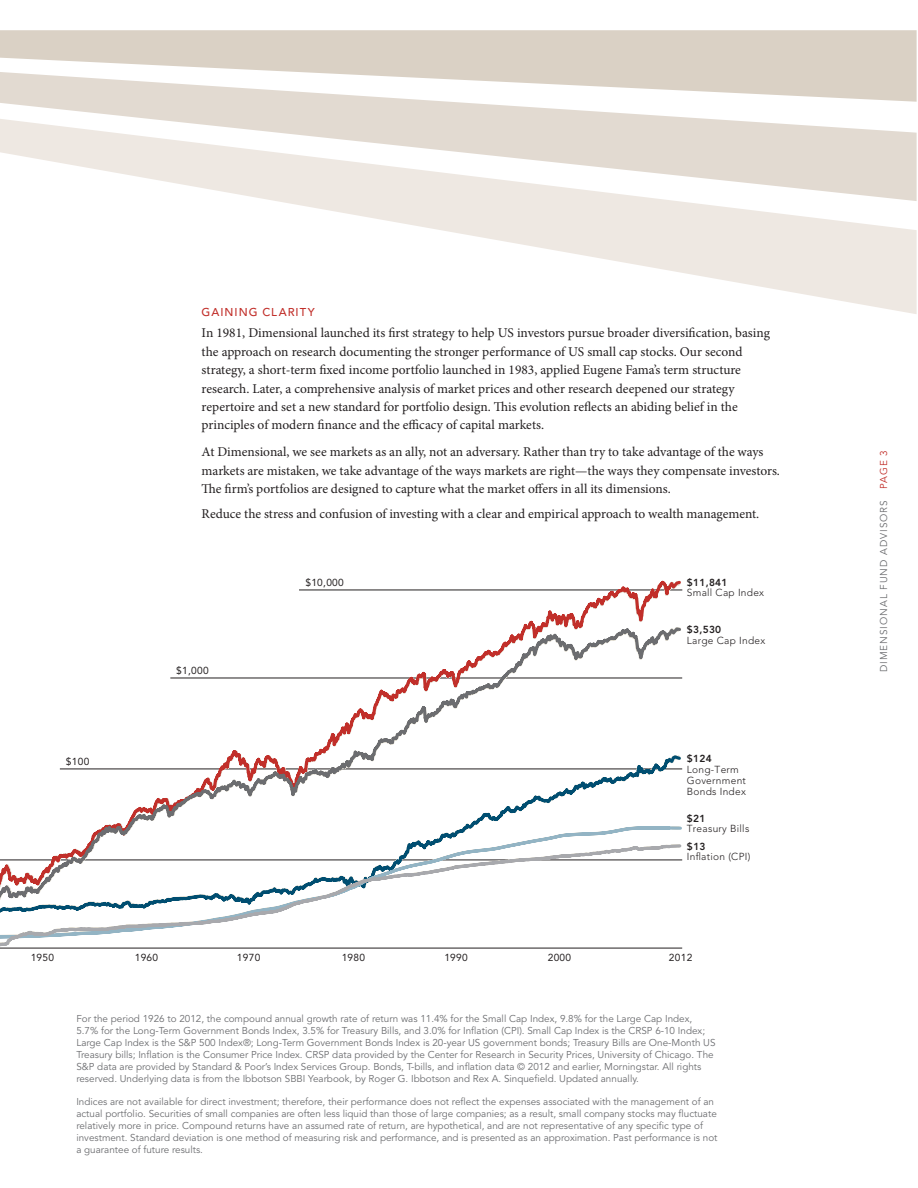
<style>
.page{position:relative;width:918px;height:1188px;background:#fff}
.page>*{position:absolute;margin:0;border:0;box-sizing:border-box;transform-origin:0 0}
.t1{font:13.5px/18.5px "Minion Pro";letter-spacing:-.005em;color:#231f20}
.t2{font:500 11.25px "Avenir LT Std";letter-spacing:.09em;color:#c12f2a}
.t3{font:300 10.2px/10.8px "Avenir LT Std";letter-spacing:.03em;color:#231f20}
.t4{font:10.2px "Avenir LT Std";letter-spacing:.03em;color:#231f20}
.t5{font:800 10.2px "Avenir LT Std";letter-spacing:.03em;color:#231f20}
.t6{font:9.9px/12px "Avenir LT Std";color:#6c6d70}
.t7{font:9.9px "Avenir LT Std";letter-spacing:.1em;color:#6c6d70}
.s1{color:#c12f2a}
</style>
<div class="page">
<svg style="left:0;top:30px;width:917px;height:42px;background:#dcd3c8"></svg>
<svg style="left:0;top:72px;width:917px;height:47px"></svg>
<svg style="left:0;top:119px;width:917px;height:195px"></svg>
<svg style="left:299px;top:580px;width:384px;height:44px"></svg>
<svg style="left:170px;top:624px;width:513px;height:130px"></svg>
<svg style="left:59px;top:754px;width:624px;height:71px"></svg>
<svg style="left:89px;top:825px;width:593px;height:18px"></svg>
<svg style="left:0;top:843px;width:683px;height:106px"></svg>
<p class="t2" style="left:202px;top:306px;width:115px">GAINING CLARITY</p>
<p class="t1" style="left:202px;top:324px;width:570px">In 1981, Dimensional launched its first strategy to help US investors pursue broader diversification, basing the approach on research documenting the stronger performance of US small cap stocks. Our second strategy, a short-term fixed income portfolio launched in 1983, applied Eugene Fama’s term structure research. Later, a comprehensive analysis of market prices and other research deepened our strategy repertoire and set a new standard for portfolio design. This evolution reflects an abiding belief in the principles of modern finance and the efficacy of capital markets.</p>
<p class="t1" style="left:202px;top:443px;width:580px">At Dimensional, we see markets as an ally, not an adversary. Rather than try to take advantage of the ways markets are mistaken, we take advantage of the ways markets are right—the ways they compensate investors.<br>The firm’s portfolios are designed to capture what the market offers in all its dimensions.</p>
<h1 class="t1" style="left:202px;top:505px;width:559px">Reduce the stress and confusion of investing with a clear and empirical approach to wealth management.</h1>
<p class="t4" style="left:66px;top:756px;width:25px">$100</p>
<p class="t4" style="left:176px;top:665px;width:34px">$1,000</p>
<p class="t4" style="left:305px;top:577px;width:40px">$10,000</p>
<p class="t5" style="left:687px;top:576px;width:42px">$11,841</p>
<p class="t3" style="left:687px;top:588px;width:79px">Small Cap Index</p>
<p class="t5" style="left:687px;top:623px;width:36px">$3,530</p>
<p class="t3" style="left:687px;top:635px;width:80px">Large Cap Index</p>
<p class="t5" style="left:687px;top:753px;width:26px">$124</p>
<p class="t3" style="left:687px;top:764px;width:61px">Long-Term<br>Government<br>Bonds Index</p>
<p class="t5" style="left:687px;top:812px;width:20px">$21</p>
<p class="t3" style="left:687px;top:824px;width:64px">Treasury Bills</p>
<p class="t5" style="left:687px;top:840px;width:20px">$13</p>
<p class="t3" style="left:687px;top:852px;width:65px">Inflation (CPI)</p>
<p class="t4" style="left:31px;top:951px;width:25px">1950</p>
<p class="t4" style="left:135px;top:951px;width:25px">1960</p>
<p class="t4" style="left:237px;top:951px;width:25px">1970</p>
<p class="t4" style="left:342px;top:951px;width:25px">1980</p>
<p class="t4" style="left:444px;top:951px;width:25px">1990</p>
<p class="t4" style="left:548px;top:951px;width:25px">2000</p>
<p class="t4" style="left:669px;top:951px;width:25px">2012</p>
<p class="t6" style="left:76px;top:1012px;width:641px">For the period 1926 to 2012, the compound annual growth rate of return was 11.4% for the Small Cap Index, 9.8% for the Large Cap Index, 5.7% for the Long-Term Government Bonds Index, 3.5% for Treasury Bills, and 3.0% for Inflation (CPI). Small Cap Index is the CRSP 6-10 Index; Large Cap Index is the S&amp;P 500 Index®; Long-Term Government Bonds Index is 20-year US government bonds; Treasury Bills are One-Month US Treasury bills; Inflation is the Consumer Price Index. CRSP data provided by the Center for Research in Security Prices, University of Chicago. The S&amp;P data are provided by Standard &amp; Poor’s Index Services Group. Bonds, T-bills, and inflation data © 2012 and earlier, Morningstar. All rights reserved. Underlying data is from the Ibbotson SBBI Yearbook, by Roger G. Ibbotson and Rex A. Sinquefield. Updated annually.</p>
<p class="t6" style="left:76px;top:1096px;width:643px">Indices are not available for direct investment; therefore, their performance does not reflect the expenses associated with the management of an actual portfolio. Securities of small companies are often less liquid than those of large companies; as a result, small company stocks may fluctuate relatively more in price. Compound returns have an assumed rate of return, are hypothetical, and are not representative of any specific type of investment. Standard deviation is one method of measuring risk and performance, and is presented as an approximation. Past performance is not a guarantee of future results.</p>
<p class="t7" style="left:878px;top:672px;width:223px;rotate:-90deg">DIMENSIONAL FUND ADVISORS <span class="s1">PAGE 3</span></p>
</div>
